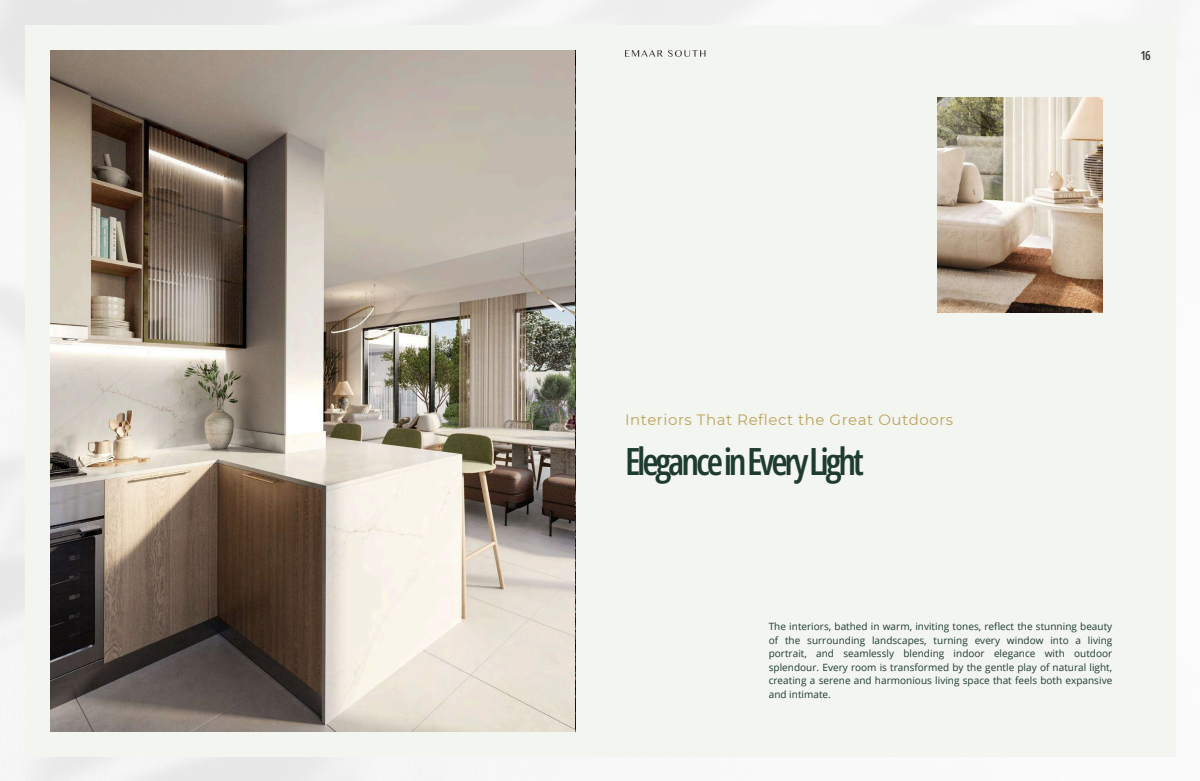
<style>
.page{position:relative;width:1200px;height:781px;background:#fff}
.page>*{position:absolute;margin:0;border:0;box-sizing:border-box;transform-origin:0 0}
.t1{font:600 37.5px "Open Sans Condensed";letter-spacing:-.085em;color:#1e3b2f}
.t2{font:15px "Montserrat";letter-spacing:.035em;color:#bda35c}
.t3{font:600 12.5px "Open Sans Condensed";color:#383833}
.t4{font:10px/13.6px "Open Sans";letter-spacing:.005em;color:#1e3b2f;text-align:justify}
</style>
<div class="page">
<div style="left:25px;top:25px;width:1150px;height:731px;background:#f3f5f0"></div>
<svg style="left:625px;top:50px;width:81px;height:7px"></svg>
<img style="left:50px;top:50px;width:525px;height:681px">
<img style="left:938px;top:97px;width:165px;height:215px">
<p class="t3" style="left:1140px;top:47px;width:12px">16</p>
<h2 class="t2" style="left:625px;top:410px;width:330px">Interiors That Reflect the Great Outdoors</h2>
<h1 class="t1" style="left:625px;top:435px;width:240px">EleganceinEveryLight</h1>
<p class="t4" style="left:769px;top:619px;width:345px">The interiors, bathed in warm, inviting tones, reflect the stunning beauty of the surrounding landscapes, turning every window into a living portrait, and seamlessly blending indoor elegance with outdoor splendour. Every room is transformed by the gentle play of natural light, creating a serene and harmonious living space that feels both expansive and intimate.</p>
</div>
